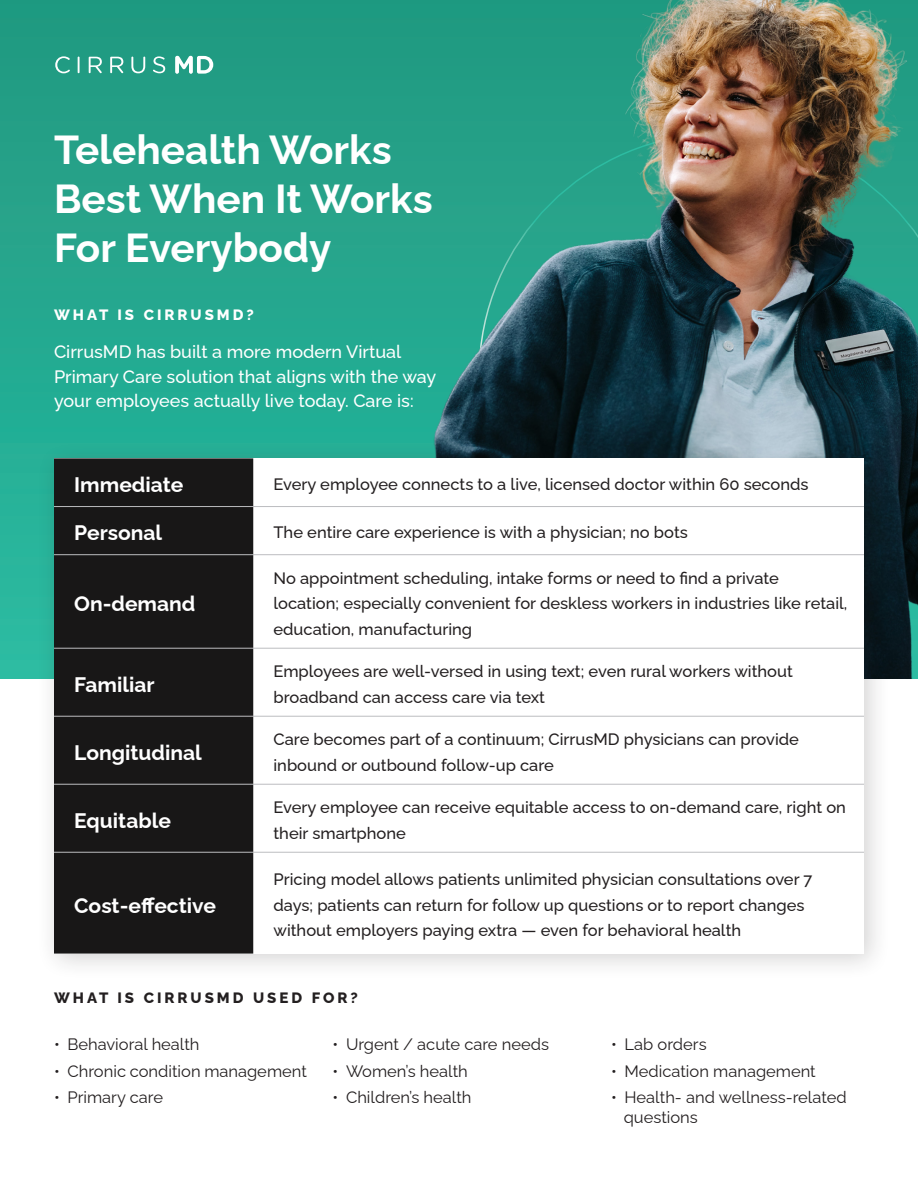
<style>
.page{position:relative;width:918px;height:1188px;background:#fff}
.page>*{position:absolute;margin:0;border:0;box-sizing:border-box;transform-origin:0 0}
.t1{font:700 40.5px/48.6px "Raleway";color:#fff}
.t2{font:700 21px "Raleway";color:#fff}
.t3{font:500 18px/24.6px "Raleway";color:#fff}
.t4{font:500 16.5px/25.5px "Raleway";color:#231f20}
.t5{font:16.5px/19.8px "Raleway";color:#231f20}
.t6{font:800 15px "Raleway";letter-spacing:.2em;color:#231f20}
.t7{font:800 15px "Raleway";letter-spacing:.2em;color:#fff}
</style>
<div class="page">
<div style="left:0;top:0;width:918px;height:678px;background:#24a48b"></div>
<img style="left:341px;top:0;width:577px;height:678px">
<svg style="left:55px;top:56px;width:15px;height:17px"></svg>
<svg style="left:78px;top:57px;width:2px;height:16px"></svg>
<svg style="left:89px;top:57px;width:13px;height:16px"></svg>
<svg style="left:110px;top:57px;width:13px;height:16px"></svg>
<svg style="left:131px;top:57px;width:14px;height:16px"></svg>
<svg style="left:153px;top:56px;width:12px;height:17px"></svg>
<svg style="left:175px;top:56px;width:38px;height:18px"></svg>
<div style="left:36px;top:440px;width:855px;height:541px;background:#231f20;opacity:.2"></div>
<div style="left:54px;top:458px;width:810px;height:496px;background:#fff"></div>
<div style="left:54px;top:458px;width:199px;height:496px;background:#181717"></div>
<hr style="left:54px;top:506px;width:199px;height:1px;background:#bcbdc0">
<hr style="left:253px;top:506px;width:611px;height:1px;background:#bcbdc0">
<hr style="left:54px;top:554px;width:199px;height:1px;background:#bcbdc0">
<hr style="left:253px;top:554px;width:611px;height:1px;background:#bcbdc0">
<hr style="left:54px;top:648px;width:199px;height:1px;background:#bcbdc0">
<hr style="left:253px;top:648px;width:611px;height:1px;background:#bcbdc0">
<hr style="left:54px;top:716px;width:199px;height:1px;background:#bcbdc0">
<hr style="left:253px;top:716px;width:611px;height:1px;background:#bcbdc0">
<hr style="left:54px;top:784px;width:199px;height:1px;background:#bcbdc0">
<hr style="left:253px;top:784px;width:611px;height:1px;background:#bcbdc0">
<hr style="left:54px;top:852px;width:199px;height:1px;background:#bcbdc0">
<hr style="left:253px;top:852px;width:611px;height:1px;background:#bcbdc0">
<p class="t1" style="left:54px;top:121px;width:380px">Telehealth Works<br>Best When It Works<br>For Everybody</p>
<p class="t7" style="left:54px;top:303px;width:201px">WHAT IS CIRRUSMD?</p>
<p class="t3" style="left:54px;top:337px;width:384px">CirrusMD has built a more modern Virtual<br>Primary Care solution that aligns with the way your employees actually live today. Care is:</p>
<p class="t2" style="left:74px;top:468px;width:111px">Immediate</p>
<p class="t4" style="left:274px;top:470px;width:537px">Every employee connects to a live, licensed doctor within 60 seconds</p>
<p class="t2" style="left:74px;top:516px;width:90px">Personal</p>
<p class="t4" style="left:274px;top:518px;width:416px">The entire care experience is with a physician; no bots</p>
<p class="t2" style="left:74px;top:587px;width:123px">On-demand</p>
<p class="t4" style="left:274px;top:563px;width:575px">No appointment scheduling, intake forms or need to find a private location; especially convenient for deskless workers in industries like retail, education, manufacturing</p>
<p class="t2" style="left:74px;top:668px;width:82px">Familiar</p>
<p class="t4" style="left:274px;top:657px;width:521px">Employees are well-versed in using text; even rural workers without broadband can access care via text</p>
<p class="t2" style="left:74px;top:736px;width:129px">Longitudinal</p>
<p class="t4" style="left:274px;top:725px;width:527px">Care becomes part of a continuum; CirrusMD physicians can provide inbound or outbound follow-up care</p>
<p class="t2" style="left:74px;top:804px;width:98px">Equitable</p>
<p class="t4" style="left:274px;top:793px;width:574px">Every employee can receive equitable access to on-demand care, right on their smartphone</p>
<p class="t2" style="left:74px;top:889px;width:143px">Cost-effective</p>
<p class="t4" style="left:274px;top:865px;width:540px">Pricing model allows patients unlimited physician consultations over 7 days; patients can return for follow up questions or to report changes without employers paying extra — even for behavioral health</p>
<p class="t6" style="left:54px;top:986px;width:305px">WHAT IS CIRRUSMD USED FOR?</p>
<p class="t5" style="left:54px;top:1033px;width:147px">• Behavioral health</p>
<p class="t5" style="left:54px;top:1059px;width:254px">• Chronic condition management</p>
<p class="t5" style="left:54px;top:1086px;width:111px">• Primary care</p>
<p class="t5" style="left:333px;top:1033px;width:218px">• Urgent / acute care needs</p>
<p class="t5" style="left:333px;top:1059px;width:137px">• Women’s health</p>
<p class="t5" style="left:333px;top:1086px;width:140px">• Children’s health</p>
<p class="t5" style="left:611px;top:1033px;width:97px">• Lab orders</p>
<p class="t5" style="left:611px;top:1059px;width:206px">• Medication management</p>
<p class="t5" style="left:624px;top:1086px;width:224px;text-indent:-13px">• Health- and wellness-related questions</p>
</div>
